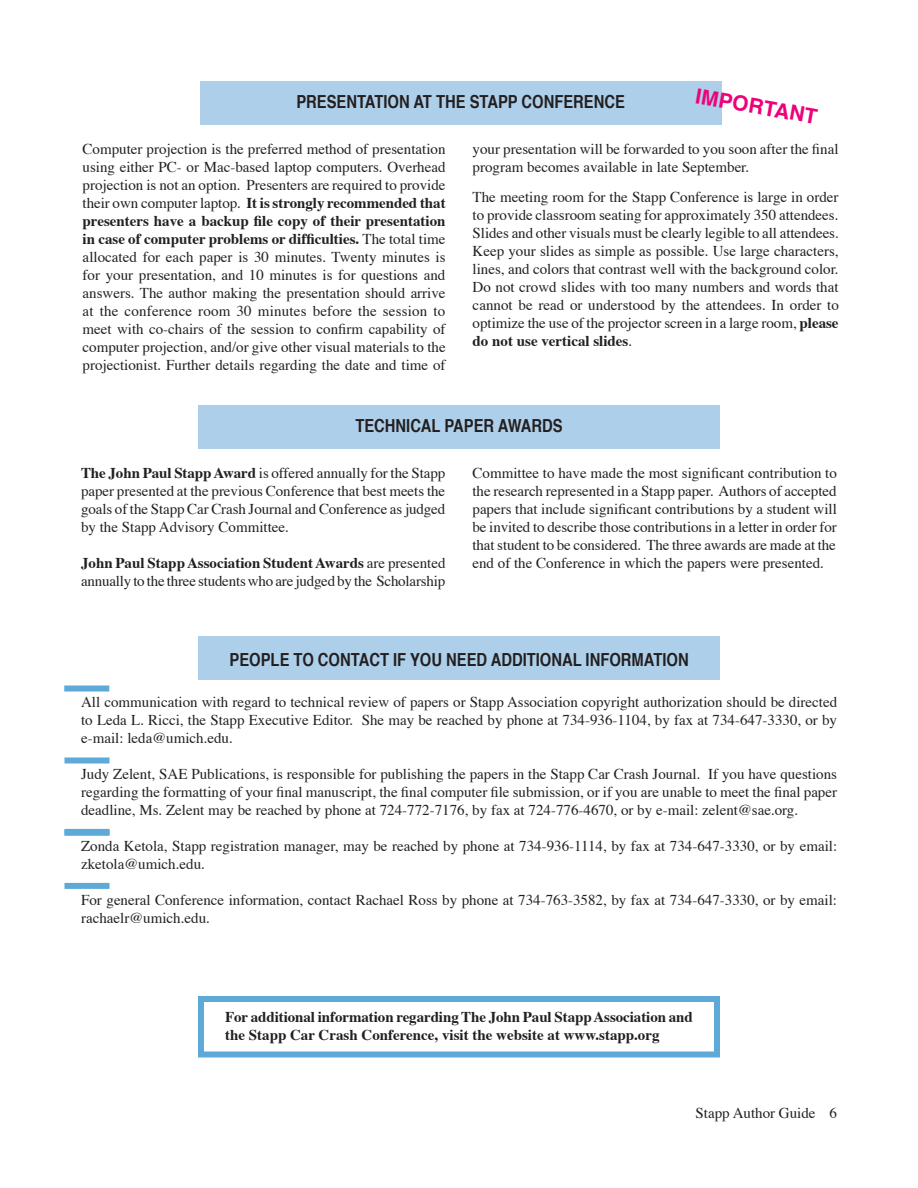
<style>
.page{position:relative;width:918px;height:1188px;background:#fff}
.page>*{position:absolute;margin:0;border:0;box-sizing:border-box;transform-origin:0 0}
.t1{font:700 21px "Helvetica";color:#ed027c}
.t2{font:700 condensed 18px "Helvetica";color:#231f20}
.t3{font:15px/18px "Times";color:#231f20;text-align:justify}
.t4{font:700 15px/18px "Times";letter-spacing:-.005em;color:#231f20}
.s1{font-weight:700}
</style>
<div class="page">
<div style="left:200px;top:81px;width:522px;height:43px;background:#adcfe9"></div>
<div style="left:198px;top:636px;width:522px;height:44px;background:#adcfe9"></div>
<div style="left:64px;top:758px;width:46px;height:6px;background:#5da9d7"></div>
<div style="left:64px;top:686px;width:45px;height:6px;background:#5da9d7"></div>
<div style="left:198px;top:405px;width:522px;height:43px;background:#adcfe9"></div>
<div style="left:198px;top:996px;width:522px;height:62px;border:6px solid #5da9d7"></div>
<div style="left:64px;top:830px;width:46px;height:6px;background:#7dbadf"></div>
<div style="left:64px;top:829px;width:46px;height:6px;background:#5da9d7"></div>
<div style="left:64px;top:883px;width:46px;height:6px;background:#5da9d7"></div>
<h1 class="t1" style="left:699px;top:77px;width:125px;rotate:10deg">IMPORTANT</h1>
<p class="t2" style="left:296px;top:91px;width:330px">PRESENTATION AT THE STAPP CONFERENCE</p>
<p class="t3" style="left:83px;top:138px;width:365px">Computer projection is the preferred method of presentation using either PC- or Mac-based laptop computers. Overhead projection is not an option. Presenters are required to provide their own computer laptop. <span class="s1">It is strongly recommended that presenters have a backup file copy of their presentation in case of computer problems or difficulties.</span> The total time allocated for each paper is 30 minutes. Twenty minutes is for your presentation, and 10 minutes is for questions and answers. The author making the presentation should arrive at the conference room 30 minutes before the session to meet with co-chairs of the session to confirm capability of computer projection, and/or give other visual materials to the projectionist. Further details regarding the date and time of</p>
<p class="t3" style="left:473px;top:138px;width:367px">your presentation will be forwarded to you soon after the final program becomes available in late September.</p>
<p class="t3" style="left:473px;top:186px;width:368px">The meeting room for the Stapp Conference is large in order to provide classroom seating for approximately 350 attendees.<br>Slides and other visuals must be clearly legible to all attendees.<br>Keep your slides as simple as possible. Use large characters, lines, and colors that contrast well with the background color.<br>Do not crowd slides with too many numbers and words that cannot be read or understood by the attendees. In order to optimize the use of the projector screen in a large room, <span class="s1">please do not use vertical slides</span>.</p>
<p class="t2" style="left:355px;top:415px;width:209px">TECHNICAL PAPER AWARDS</p>
<p class="t3" style="left:81px;top:462px;width:366px"><span class="s1">The John Paul Stapp Award</span> is offered annually for the Stapp paper presented at the previous Conference that best meets the goals of the Stapp Car Crash Journal and Conference as judged by the Stapp Advisory Committee.</p>
<p class="t3" style="left:81px;top:552px;width:366px"><span class="s1">John Paul Stapp Association Student Awards</span> are presented annually to the three students who are judged by the Scholarship</p>
<p class="t3" style="left:472px;top:462px;width:366px">Committee to have made the most significant contribution to the research represented in a Stapp paper. Authors of accepted papers that include significant contributions by a student will be invited to describe those contributions in a letter in order for that student to be considered. The three awards are made at the end of the Conference in which the papers were presented.</p>
<p class="t2" style="left:230px;top:648px;width:461px">PEOPLE TO CONTACT IF YOU NEED ADDITIONAL INFORMATION</p>
<p class="t3" style="left:81px;top:692px;width:758px">All communication with regard to technical review of papers or Stapp Association copyright authorization should be directed to Leda L. Ricci, the Stapp Executive Editor. She may be reached by phone at 734-936-1104, by fax at 734-647-3330, or by e-mail: leda@umich.edu.</p>
<p class="t3" style="left:81px;top:764px;width:758px">Judy Zelent, SAE Publications, is responsible for publishing the papers in the Stapp Car Crash Journal. If you have questions regarding the formatting of your final manuscript, the final computer file submission, or if you are unable to meet the final paper deadline, Ms. Zelent may be reached by phone at 724-772-7176, by fax at 724-776-4670, or by e-mail: zelent@sae.org.</p>
<p class="t3" style="left:81px;top:836px;width:758px">Zonda Ketola, Stapp registration manager, may be reached by phone at 734-936-1114, by fax at 734-647-3330, or by email: zketola@umich.edu.</p>
<p class="t3" style="left:81px;top:890px;width:757px">For general Conference information, contact Rachael Ross by phone at 734-763-3582, by fax at 734-647-3330, or by email: rachaelr@umich.edu.</p>
<p class="t4" style="left:225px;top:1007px;width:469px">For additional information regarding The John Paul Stapp Association and the Stapp Car Crash Conference, visit the website at www.stapp.org</p>
<p class="t3" style="left:696px;top:1103px;width:143px">Stapp Author Guide 6</p>
</div>
